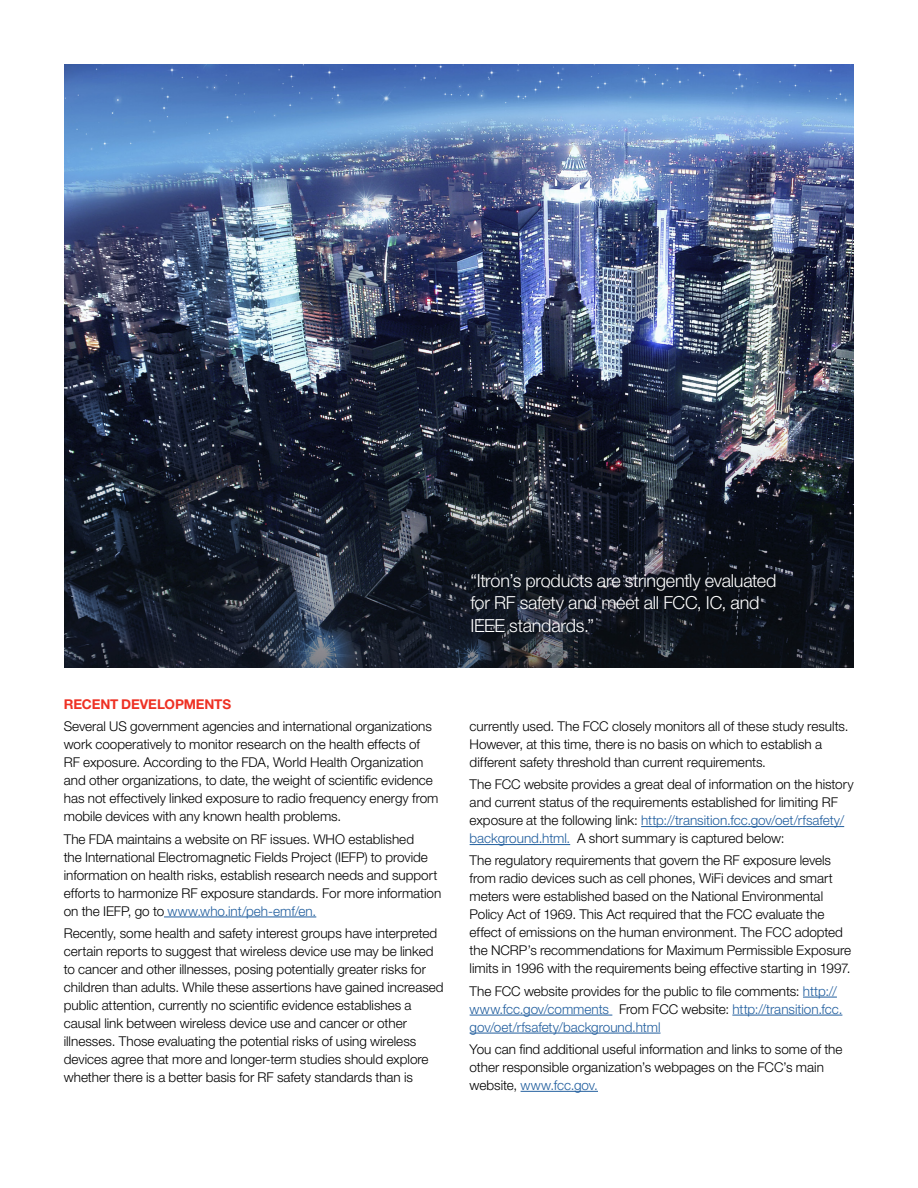
<style>
.page{position:relative;width:918px;height:1188px;background:#fff}
.page>*{position:absolute;margin:0;border:0;box-sizing:border-box;transform-origin:0 0}
.t1{font:300 18px/22.5px "Helvetica Neue LT Std";letter-spacing:-.015em;color:#fff}
.t2{font:300 13.5px/18px "Helvetica Neue LT Std";color:#000}
.t3{font:300 13.5px/18px "Helvetica Neue LT Std";color:#215e9e}
.t4{font:700 13.5px "Helvetica Neue LT Std";letter-spacing:-.01em;color:#ee3124}
.s1{color:#215e9e}
.s2{color:#000}
</style>
<div class="page">
<hr style="left:164px;top:917px;width:152px;height:1px;background:#215e9e">
<hr style="left:641px;top:826px;width:203px;height:1px;background:#215e9e">
<hr style="left:470px;top:844px;width:100px;height:1px;background:#215e9e">
<hr style="left:803px;top:997px;width:34px;height:1px;background:#215e9e">
<hr style="left:470px;top:1015px;width:142px;height:1px;background:#215e9e">
<hr style="left:732px;top:1015px;width:110px;height:1px;background:#215e9e">
<hr style="left:470px;top:1033px;width:191px;height:1px;background:#215e9e">
<hr style="left:521px;top:1091px;width:77px;height:1px;background:#215e9e">
<img style="left:65px;top:65px;width:788px;height:602px">
<h1 class="t1" style="left:470px;top:569px;width:308px">“Itron’s products are stringently evaluated for RF safety and meet all FCC, IC, and<br>IEEE standards.”</h1>
<p class="t4" style="left:64px;top:696px;width:169px">RECENT DEVELOPMENTS</p>
<p class="t2" style="left:64px;top:717px;width:376px">Several US government agencies and international organizations work cooperatively to monitor research on the health effects of RF exposure. According to the FDA, World Health Organization and other organizations, to date, the weight of scientific evidence has not effectively linked exposure to radio frequency energy from mobile devices with any known health problems.</p>
<p class="t2" style="left:64px;top:829px;width:379px">The FDA maintains a website on RF issues. WHO established<br>the International Electromagnetic Fields Project (IEFP) to provide information on health risks, establish research needs and support efforts to harmonize RF exposure standards. For more information on the IEFP, go to <span class="s1">www.who.int/peh-emf/en.</span></p>
<p class="t2" style="left:64px;top:924px;width:381px">Recently, some health and safety interest groups have interpreted certain reports to suggest that wireless device use may be linked to cancer and other illnesses, posing potentially greater risks for children than adults. While these assertions have gained increased public attention, currently no scientific evidence establishes a causal link between wireless device use and cancer or other illnesses. Those evaluating the potential risks of using wireless devices agree that more and longer-term studies should explore whether there is a better basis for RF safety standards than is</p>
<p class="t2" style="left:470px;top:717px;width:380px">currently used. The FCC closely monitors all of these study results.<br>However, at this time, there is no basis on which to establish a different safety threshold than current requirements.</p>
<p class="t2" style="left:470px;top:775px;width:386px">The FCC website provides a great deal of information on the history and current status of the requirements established for limiting RF exposure at the following link: <span class="s1">http://transition.fcc.gov/oet/rfsafety/ background.html.</span> A short summary is captured below:</p>
<p class="t2" style="left:470px;top:851px;width:383px">The regulatory requirements that govern the RF exposure levels from radio devices such as cell phones, WiFi devices and smart meters were established based on the National Environmental Policy Act of 1969. This Act required that the FCC evaluate the effect of emissions on the human environment. The FCC adopted the NCRP’s recommendations for Maximum Permissible Exposure limits in 1996 with the requirements being effective starting in 1997.</p>
<p class="t3" style="left:470px;top:982px;width:374px"><span class="s2">The FCC website provides for the public to file comments:</span> http:// www.fcc.gov/comments <span class="s2">From FCC website:</span> http://transition.fcc. gov/oet/rfsafety/background.html</p>
<p class="t2" style="left:470px;top:1040px;width:374px">You can find additional useful information and links to some of the other responsible organization’s webpages on the FCC’s main website, <span class="s1">www.fcc.gov.</span></p>
</div>
